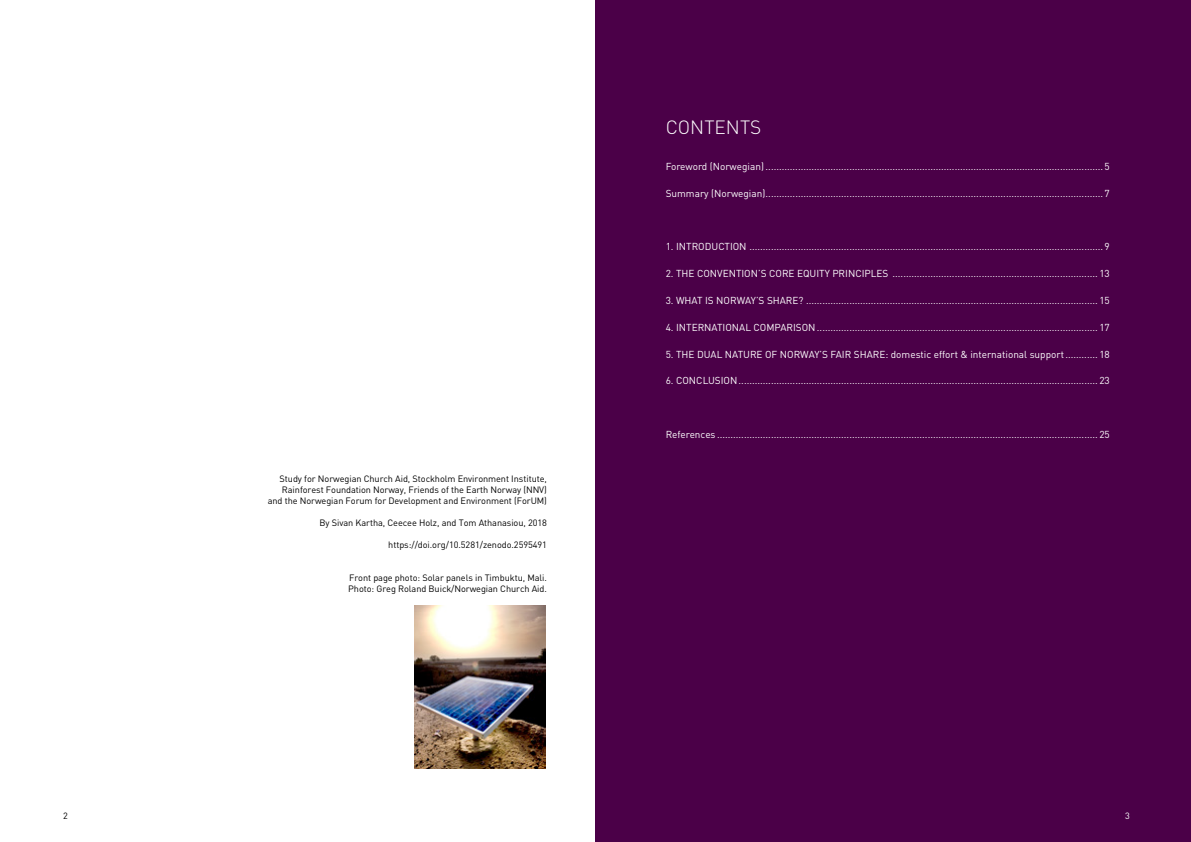
<style>
.page{position:relative;width:1191px;height:842px;background:#fff}
.page>*{position:absolute;margin:0;border:0;box-sizing:border-box;transform-origin:0 0}
.STOR_TITTEL{font:300 19px "DIN";color:#fff}
.t1{font:10px "DIN";color:#fff}
.t2{font:9.1px/10.9px "DIN Regular";letter-spacing:-.005em;color:#000;text-align:right}
.t3{font:9px "DIN";color:#000}
.t4{font:9px "DIN";color:#fff}
</style>
<div class="page">
<div style="left:595px;top:0;width:596px;height:842px;background:#4b0048"></div>
<img style="left:415px;top:606px;width:130px;height:162px">
<p class="t3" style="left:63px;top:810px;width:6px">2</p>
<p class="t2" style="left:268px;top:475px;width:281px">Study for Norwegian Church Aid, Stockholm Environment Institute,<br>Rainforest Foundation Norway, Friends of the Earth Norway (NNV) and the Norwegian Forum for Development and Environment (ForUM)</p>
<p class="t2" style="left:319px;top:519px;width:229px">By Sivan Kartha, Ceecee Holz, and Tom Athanasiou, 2018</p>
<p class="t2" style="left:388px;top:541px;width:160px">https://doi.org/10.5281/zenodo.2595491</p>
<p class="t2" style="left:348px;top:573px;width:200px;text-align:left">Front page photo: Solar panels in Timbuktu, Mali.<br>Photo: Greg Roland Buick/Norwegian Church Aid.</p>
<p class="STOR_TITTEL" style="left:665px;top:116px;width:97px">CONTENTS</p>
<p class="t1" style="left:665px;top:160px;width:445px">Foreword (Norwegian) ............................................................................................................................. 5</p>
<p class="t1" style="left:665px;top:187px;width:445px">Summary (Norwegian)............................................................................................................................. 7</p>
<p class="t1" style="left:665px;top:240px;width:445px">1. INTRODUCTION ................................................................................................................................... 9</p>
<p class="t1" style="left:665px;top:267px;width:445px">2. THE CONVENTION’S CORE EQUITY PRINCIPLES ............................................................................ 13</p>
<p class="t1" style="left:665px;top:294px;width:445px">3. WHAT IS NORWAY’S SHARE? ............................................................................................................ 15</p>
<p class="t1" style="left:665px;top:321px;width:445px">4. INTERNATIONAL COMPARISON........................................................................................................ 17</p>
<p class="t1" style="left:665px;top:348px;width:445px">5. THE DUAL NATURE OF NORWAY’S FAIR SHARE: domestic effort &amp; international support............ 18</p>
<p class="t1" style="left:665px;top:375px;width:445px">6. CONCLUSION..................................................................................................................................... 23</p>
<p class="t1" style="left:665px;top:428px;width:445px">References ............................................................................................................................................. 25</p>
<p class="t4" style="left:1125px;top:810px;width:6px">3</p>
</div>
